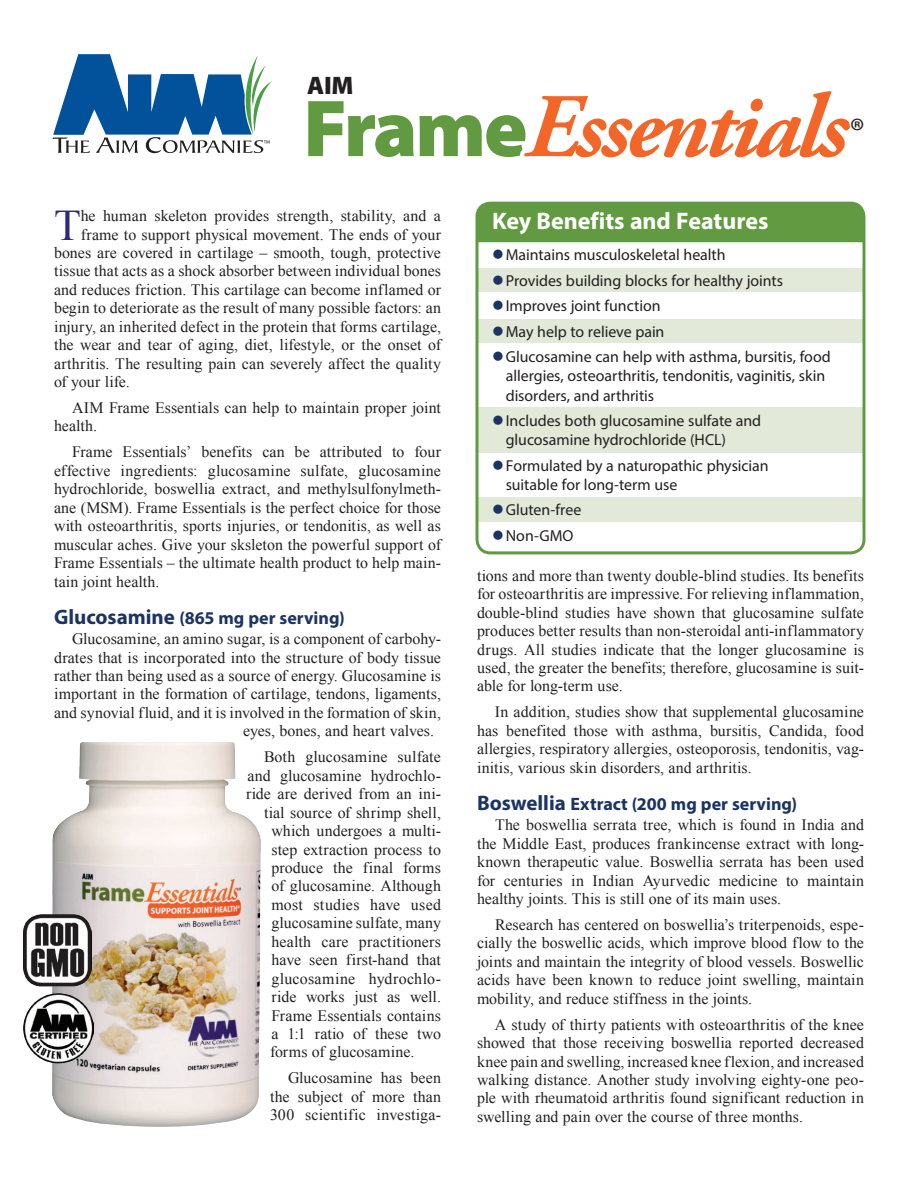
<style>
.page{position:relative;width:918px;height:1188px;background:#fff}
.page>*{position:absolute;margin:0;border:0;box-sizing:border-box;transform-origin:0 0}
.t1{font:italic 700 90.75px "Adobe Garamond Pro";letter-spacing:-.04em;color:#f26729}
.t2{font:43.8px "Times New Roman";color:#2c2a7e}
.t3{font:35.7px "Myriad Pro";color:#231f20}
.t4{font:900 25.35px "Myriad Pro";color:#231f20}
.t5{font:700 24px "Myriad Pro";color:#fff}
.t6{font:700 18px "Myriad Pro";color:#1b3463}
.t7{font:15.9px/18.5px "Times New Roman";letter-spacing:.005em;color:#231f20;text-align:justify}
.t8{font:15.9px/19.4px "Myriad Pro";letter-spacing:-.005em;color:#231f20}
.s1{font-family:"Myriad Pro";font-weight:900;font-style:normal;font-size:81.45px;color:#619a41}
.s2{font-size:21px}
.s3{color:#1b3463}
</style>
<div class="page">
<div style="left:477px;top:497px;width:387px;height:25px;background:#e2e9d9"></div>
<div style="left:477px;top:268px;width:387px;height:24px;background:#e2e9d9"></div>
<div style="left:477px;top:408px;width:387px;height:45px;background:#e2e9d9"></div>
<div style="left:477px;top:319px;width:387px;height:24px;background:#e2e9d9"></div>
<div style="left:477px;top:202px;width:385px;height:40px;background:#619a41"></div>
<img style="left:52px;top:742px;width:209px;height:385px">
<img style="left:24px;top:991px;width:69px;height:73px">
<div style="left:476px;top:202px;width:390px;height:352px;border:3px solid #619a41;border-radius:14px"></div>
<img style="left:23px;top:914px;width:69px;height:72px">
<svg style="left:53px;top:54px;width:219px;height:99px"></svg>
<h3 class="t4" style="left:307px;top:68px;width:48px">AIM</h3>
<h1 class="t1" style="left:303px;top:75px;width:546px"><span class="s1">Frame</span>Essentials</h1>
<h3 class="t3" style="left:850px;top:109px;width:16px">®</h3>
<h2 class="t2" style="left:54px;top:195px;width:28px">T</h2>
<p class="t7" style="left:81px;top:206px;width:362px">he human skeleton provides strength, stability, and a</p>
<p class="t7" style="left:81px;top:225px;width:362px">frame to support physical movement. The ends of your</p>
<p class="t7" style="left:54px;top:243px;width:388px">bones are covered in cartilage – smooth, tough, protective</p>
<p class="t7" style="left:54px;top:262px;width:389px">tissue that acts as a shock absorber between individual bones</p>
<p class="t7" style="left:54px;top:280px;width:389px">and reduces friction. This cartilage can become inflamed or</p>
<p class="t7" style="left:54px;top:298px;width:389px">begin to deteriorate as the result of many possible factors: an</p>
<p class="t7" style="left:54px;top:317px;width:389px">injury, an inherited defect in the protein that forms cartilage,</p>
<p class="t7" style="left:54px;top:335px;width:389px">the wear and tear of aging, diet, lifestyle, or the onset of</p>
<p class="t7" style="left:54px;top:354px;width:389px">arthritis. The resulting pain can severely affect the quality</p>
<p class="t7" style="left:54px;top:372px;width:77px">of your life.</p>
<p class="t7" style="left:54px;top:398px;width:389px;text-indent:18px">AIM Frame Essentials can help to maintain proper joint health.</p>
<p class="t7" style="left:54px;top:443px;width:389px;text-indent:18px">Frame Essentials’ benefits can be attributed to four effective ingredients: glucosamine sulfate, glucosamine hydrochloride, boswellia extract, and methylsulfonylmeth&shy;ane (MSM). Frame Essentials is the perfect choice for those with osteoarthritis, sports injuries, or tendonitis, as well as muscular aches. Give your sksleton the powerful support of Frame Essentials – the ultimate health product to help main&shy;tain joint health.</p>
<p class="t6" style="left:54px;top:606px;width:292px"><span class="s2">Glucosamine</span> (865 mg per serving)</p>
<p class="t7" style="left:72px;top:629px;width:370px">Glucosamine, an amino sugar, is a component of carbohy-</p>
<p class="t7" style="left:54px;top:648px;width:389px">drates that is incorporated into the structure of body tissue</p>
<p class="t7" style="left:54px;top:666px;width:388px">rather than being used as a source of energy. Glucosamine is</p>
<p class="t7" style="left:54px;top:685px;width:389px">important in the formation of cartilage, tendons, ligaments,</p>
<p class="t7" style="left:54px;top:703px;width:388px">and synovial fluid, and it is involved in the formation of skin,</p>
<p class="t7" style="left:243px;top:722px;width:193px">eyes, bones, and heart valves.</p>
<p class="t7" style="left:264px;top:747px;width:178px">Both glucosamine sulfate</p>
<p class="t7" style="left:248px;top:766px;width:195px">and glucosamine hydrochlo-</p>
<p class="t7" style="left:246px;top:784px;width:196px">ride are derived from an ini-</p>
<p class="t7" style="left:264px;top:803px;width:179px">tial source of shrimp shell,</p>
<p class="t7" style="left:272px;top:821px;width:171px">which undergoes a multi-</p>
<p class="t7" style="left:272px;top:840px;width:171px">step extraction process to</p>
<p class="t7" style="left:272px;top:858px;width:171px">produce the final forms</p>
<p class="t7" style="left:272px;top:877px;width:171px">of glucosamine. Although</p>
<p class="t7" style="left:272px;top:895px;width:171px">most studies have used</p>
<p class="t7" style="left:272px;top:913px;width:171px">glucosamine sulfate, many</p>
<p class="t7" style="left:272px;top:932px;width:171px">health care practitioners</p>
<p class="t7" style="left:272px;top:950px;width:171px">have seen first-hand that</p>
<p class="t7" style="left:272px;top:969px;width:171px">glucosamine hydrochlo-</p>
<p class="t7" style="left:272px;top:987px;width:171px">ride works just as well.</p>
<p class="t7" style="left:272px;top:1006px;width:171px">Frame Essentials contains</p>
<p class="t7" style="left:272px;top:1024px;width:171px">a 1:1 ratio of these two</p>
<p class="t7" style="left:270px;top:1043px;width:146px">forms of glucosamine.</p>
<p class="t7" style="left:270px;top:1069px;width:173px;text-indent:18px">Glucosamine has been the subject of more than 300 scientific investiga-</p>
<h3 class="t5" style="left:492px;top:205px;width:278px">Key Benefits and Features</h3>
<p class="t8" style="left:492px;top:245px;width:235px"><span class="s3">●</span>Maintains musculoskeletal health</p>
<p class="t8" style="left:492px;top:271px;width:292px"><span class="s3">●</span>Provides building blocks for healthy joints</p>
<p class="t8" style="left:492px;top:296px;width:170px"><span class="s3">●</span>Improves joint function</p>
<p class="t8" style="left:492px;top:321px;width:174px"><span class="s3">●</span>May help to relieve pain</p>
<p class="t8" style="left:506px;top:347px;width:327px;text-indent:-13px"><span class="s3">●</span>Glucosamine can help with asthma, bursitis, food allergies, osteoarthritis, tendonitis, vaginitis, skin disorders, and arthritis</p>
<p class="t8" style="left:506px;top:411px;width:257px;text-indent:-14px"><span class="s3">●</span>Includes both glucosamine sulfate and glucosamine hydrochloride (HCL)</p>
<p class="t8" style="left:506px;top:455px;width:264px;text-indent:-13px"><span class="s3">●</span>Formulated by a naturopathic physician suitable for long-term use</p>
<p class="t8" style="left:492px;top:500px;width:91px"><span class="s3">●</span>Gluten-free</p>
<p class="t8" style="left:492px;top:525px;width:83px"><span class="s3">●</span>Non-GMO</p>
<p class="t7" style="left:477px;top:566px;width:389px">tions and more than twenty double-blind studies. Its benefits for osteoarthritis are impressive. For relieving inflammation, double-blind studies have shown that glucosamine sulfate produces better results than non-steroidal anti-inflammatory drugs. All studies indicate that the longer glucosamine is used, the greater the benefits; therefore, glucosamine is suit&shy;able for long-term use.</p>
<p class="t7" style="left:477px;top:703px;width:389px;text-indent:18px">In addition, studies show that supplemental glucosamine has benefited those with asthma, bursitis, Candida, food allergies, respiratory allergies, osteoporosis, tendonitis, vag&shy;initis, various skin disorders, and arthritis.</p>
<p class="t6" style="left:477px;top:792px;width:322px"><span class="s2">Boswellia</span> Extract (200 mg per serving)</p>
<p class="t7" style="left:477px;top:815px;width:389px;text-indent:18px">The boswellia serrata tree, which is found in India and the Middle East, produces frankincense extract with long&shy;known therapeutic value. Boswellia serrata has been used for centuries in Indian Ayurvedic medicine to maintain healthy joints. This is still one of its main uses.</p>
<p class="t7" style="left:477px;top:915px;width:389px;text-indent:18px">Research has centered on boswellia’s triterpenoids, espe&shy;cially the boswellic acids, which improve blood flow to the joints and maintain the integrity of blood vessels. Boswellic acids have been known to reduce joint swelling, maintain mobility, and reduce stiffness in the joints.</p>
<p class="t7" style="left:477px;top:1015px;width:389px;text-indent:18px">A study of thirty patients with osteoarthritis of the knee showed that those receiving boswellia reported decreased knee pain and swelling, increased knee flexion, and increased walking distance. Another study involving eighty-one peo&shy;ple with rheumatoid arthritis found significant reduction in swelling and pain over the course of three months.</p>
</div>
